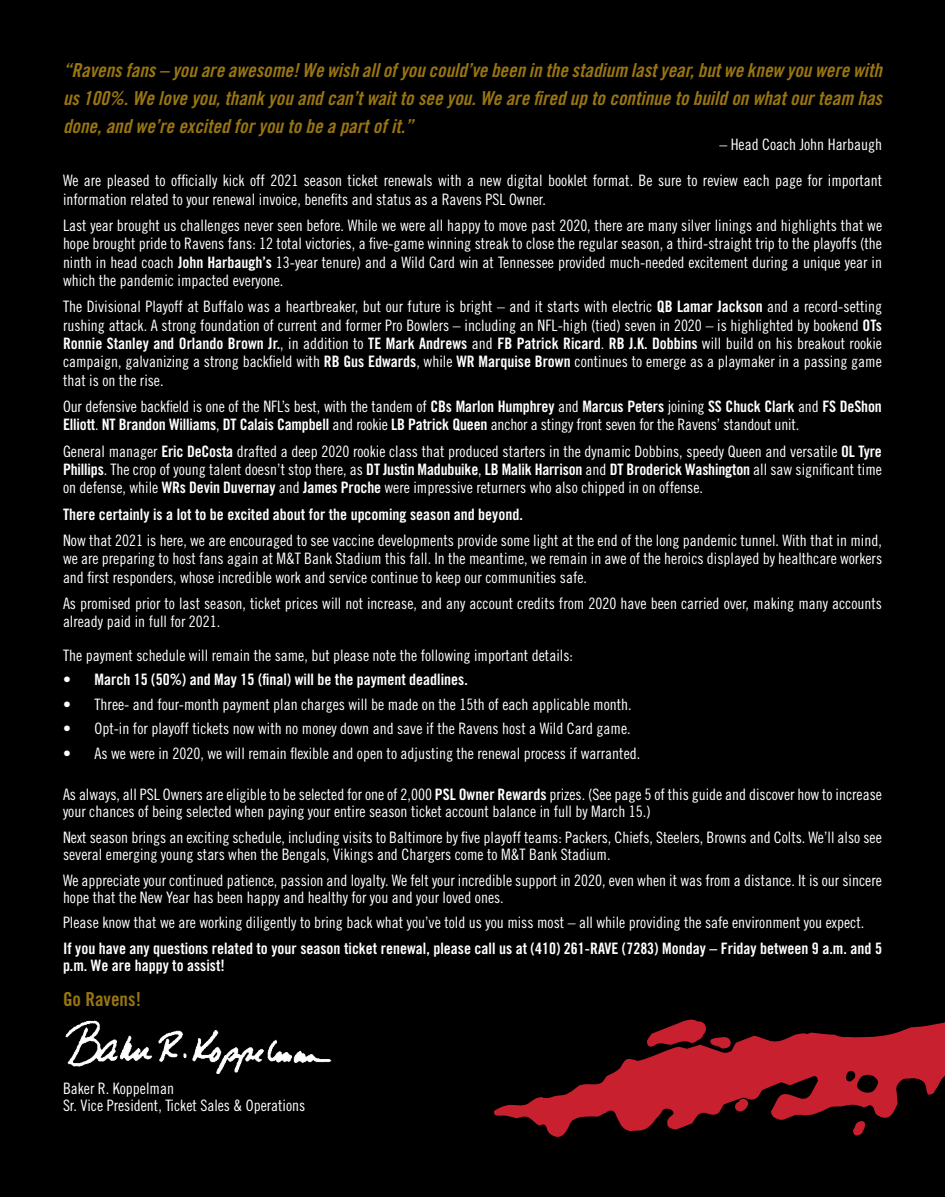
<style>
.page{position:relative;width:945px;height:1197px;background:#fff}
.page>*{position:absolute;margin:0;border:0;box-sizing:border-box;transform-origin:0 0}
.t1{font:19.25px/28px "Trade Gothic LT Std Bd Cn 20 Obl";color:#9a7611;text-align:justify}
.t2{font:19.25px "Trade Gothic LT Std Bd Cn 20";color:#9a7611}
.t3{font:15.75px/18.4px "Trade Gothic LT Std Cn 18";color:#fff}
.t4{font:15.75px/17.5px "Trade Gothic LT Std Bd Cn 20";color:#fff}
.s1{font-family:"Trade Gothic LT Std Bd Cn 20"}
.s2{font-family:"Trade Gothic LT Std Cn 18"}
</style>
<div class="page">
<div style="left:1px;top:1px;width:944px;height:1196px;background:#000"></div>
<img style="left:65px;top:1020px;width:267px;height:54px">
<svg style="left:494px;top:1019px;width:450px;height:118px"></svg>
<svg style="left:734px;top:1098px;width:15px;height:14px"></svg>
<svg style="left:646px;top:1020px;width:85px;height:29px"></svg>
<p class="t1" style="left:63px;top:56px;width:821px">“Ravens fans – you are awesome! We wish all of you could’ve been in the stadium last year, but we knew you were with us 100%. We love you, thank you and can’t wait to see you. We are fired up to continue to build on what our team has done, and we’re excited for you to be a part of it.”</p>
<p class="t3" style="left:719px;top:135px;width:164px">– Head Coach John Harbaugh</p>
<p class="t3" style="left:63px;top:171px;width:821px">We are pleased to officially kick off 2021 season ticket renewals with a new digital booklet format. Be sure to review each page for important information related to your renewal invoice, benefits and status as a Ravens PSL Owner.</p>
<p class="t3" style="left:63px;top:216px;width:821px;text-align:justify">Last year brought us challenges never seen before. While we were all happy to move past 2020, there are many silver linings and highlights that we hope brought pride to Ravens fans: 12 total victories, a five-game winning streak to close the regular season, a third-straight trip to the playoffs (the ninth in head coach <span class="s1">John Harbaugh’s</span> 13-year tenure) and a Wild Card win at Tennessee provided much-needed excitement during a unique year in which the pandemic impacted everyone.</p>
<p class="t3" style="left:63px;top:297px;width:821px">The Divisional Playoff at Buffalo was a heartbreaker, but our future is bright – and it starts with electric <span class="s1">QB Lamar Jackson</span> and a record-setting rushing attack. A strong foundation of current and former Pro Bowlers – including an NFL-high (tied) seven in 2020 – is highlighted by bookend <span class="s1">OTs</span></p>
<p class="t4" style="left:63px;top:335px;width:821px">Ronnie Stanley and Orlando Brown Jr.<span class="s2">, in addition to</span> TE Mark Andrews <span class="s2">and</span> FB Patrick Ricard<span class="s2">.</span> RB J.K. Dobbins <span class="s2">will build on his breakout rookie</span></p>
<p class="t3" style="left:63px;top:352px;width:820px">campaign, galvanizing a strong backfield with <span class="s1">RB Gus Edwards</span>, while <span class="s1">WR Marquise Brown</span> continues to emerge as a playmaker in a passing game that is on the rise.</p>
<p class="t3" style="left:63px;top:397px;width:820px">Our defensive backfield is one of the NFL’s best, with the tandem of <span class="s1">CBs Marlon Humphrey</span> and <span class="s1">Marcus Peters</span> joining <span class="s1">SS Chuck Clark</span> and <span class="s1">FS DeShon<br>Elliott</span>. <span class="s1">NT Brandon Williams</span>, <span class="s1">DT Calais Campbell</span> and rookie <span class="s1">LB Patrick Queen</span> anchor a stingy front seven for the Ravens’ standout unit.</p>
<p class="t3" style="left:63px;top:442px;width:821px;text-align:justify">General manager <span class="s1">Eric DeCosta</span> drafted a deep 2020 rookie class that produced starters in the dynamic Dobbins, speedy Queen and versatile <span class="s1">OL Tyre Phillips</span>. The crop of young talent doesn’t stop there, as <span class="s1">DT Justin Madubuike</span>, <span class="s1">LB Malik Harrison</span> and <span class="s1">DT Broderick Washington</span> all saw significant time on defense, while <span class="s1">WRs Devin Duvernay</span> and <span class="s1">James Proche</span> were impressive returners who also chipped in on offense.</p>
<p class="t4" style="left:63px;top:505px;width:461px">There certainly is a lot to be excited about for the upcoming season and beyond.</p>
<p class="t3" style="left:63px;top:531px;width:821px;text-align:justify">Now that 2021 is here, we are encouraged to see vaccine developments provide some light at the end of the long pandemic tunnel. With that in mind, we are preparing to host fans again at M&amp;T Bank Stadium this fall. In the meantime, we remain in awe of the heroics displayed by healthcare workers and first responders, whose incredible work and service continue to keep our communities safe.</p>
<p class="t3" style="left:63px;top:594px;width:821px">As promised prior to last season, ticket prices will not increase, and any account credits from 2020 have been carried over, making many accounts already paid in full for 2021.</p>
<p class="t3" style="left:63px;top:646px;width:511px">The payment schedule will remain the same, but please note the following important details:</p>
<p class="t4" style="left:63px;top:671px;width:406px">• March 15 (50%) and May 15 (final) will be the payment deadlines.</p>
<p class="t3" style="left:63px;top:695px;width:570px">• Three- and four-month payment plan charges will be made on the 15th of each applicable month.</p>
<p class="t3" style="left:63px;top:719px;width:569px">• Opt-in for playoff tickets now with no money down and save if the Ravens host a Wild Card game.</p>
<p class="t3" style="left:63px;top:744px;width:579px">• As we were in 2020, we will remain flexible and open to adjusting the renewal process if warranted.</p>
<p class="t3" style="left:63px;top:785px;width:821px;line-height:17.5px">As always, all PSL Owners are eligible to be selected for one of 2,000 <span class="s1">PSL Owner Rewards</span> prizes. (See page 5 of this guide and discover how to increase your chances of being selected when paying your entire season ticket account balance in full by March 15.)</p>
<p class="t3" style="left:63px;top:828px;width:820px;line-height:17.5px">Next season brings an exciting schedule, including visits to Baltimore by five playoff teams: Packers, Chiefs, Steelers, Browns and Colts. We’ll also see several emerging young stars when the Bengals, Vikings and Chargers come to M&amp;T Bank Stadium.</p>
<p class="t3" style="left:63px;top:871px;width:820px;line-height:17.5px">We appreciate your continued patience, passion and loyalty. We felt your incredible support in 2020, even when it was from a distance. It is our sincere hope that the New Year has been happy and healthy for you and your loved ones.</p>
<p class="t3" style="left:63px;top:913px;width:803px">Please know that we are working diligently to bring back what you’ve told us you miss most – all while providing the safe environment you expect.</p>
<p class="t4" style="left:63px;top:939px;width:821px">If you have any questions related to your season ticket renewal, please call us at (410) 261-RAVE (7283) Monday – Friday between 9 a.m. and 5 p.m. We are happy to assist!</p>
<p class="t2" style="left:63px;top:988px;width:80px">Go Ravens!</p>
<p class="t3" style="left:63px;top:1079px;width:244px;line-height:17.5px">Baker R. Koppelman<br>Sr. Vice President, Ticket Sales &amp; Operations</p>
</div>
